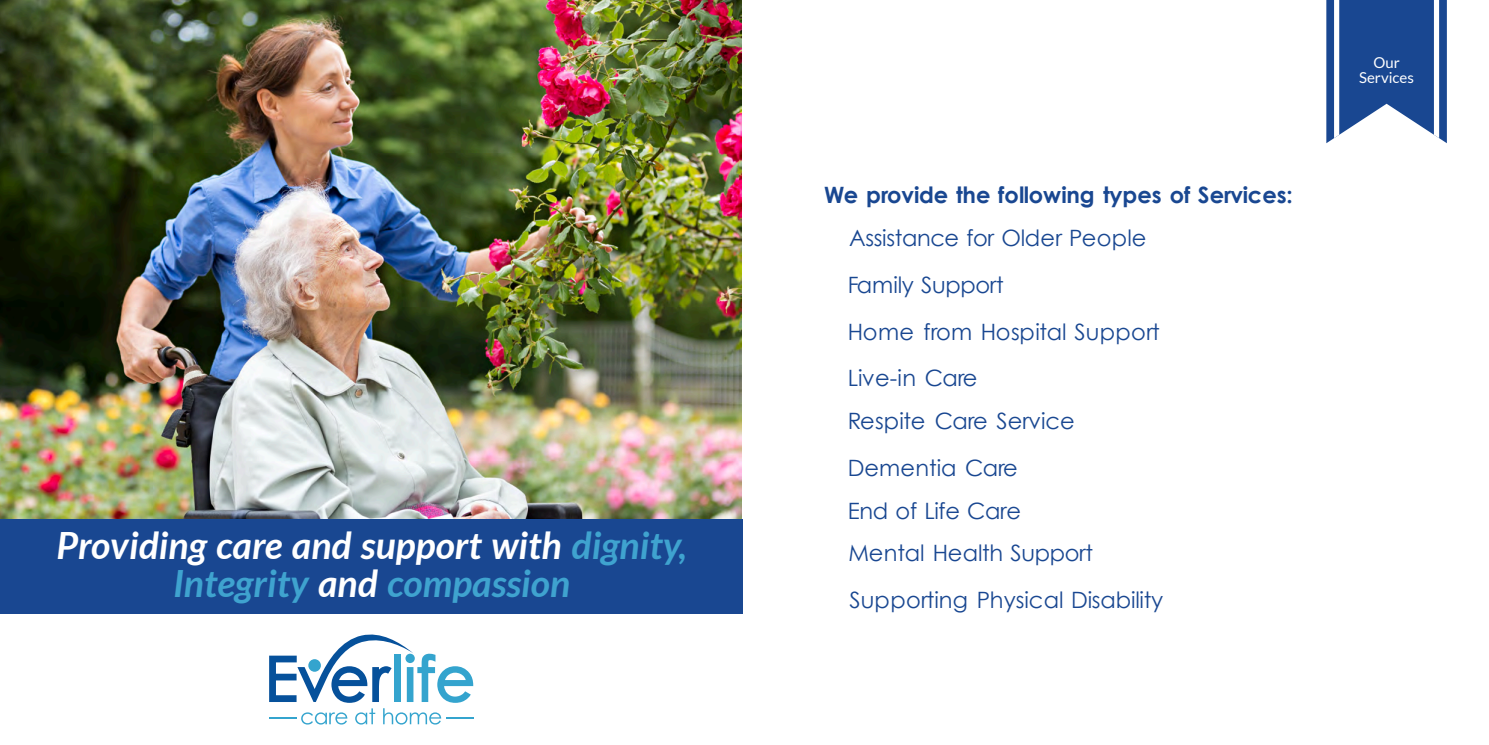
<style>
.page{position:relative;width:1489px;height:745px;background:#fff}
.page>*{position:absolute;margin:0;border:0;box-sizing:border-box;transform-origin:0 0}
.t1{font:italic 700 37.5px/37.5px "Lato";color:#fff;text-align:center}
.t2{font:22.5px/46.8px "Century Gothic";letter-spacing:-.015em;color:#194791}
.t3{font:700 22.5px "Century Gothic";letter-spacing:-.005em;color:#194791}
.t4{font:15px/15px "Lato";color:#fff;text-align:center}
.s1{color:#3fa3cf}
</style>
<div class="page">
<img style="left:0;top:0;width:741px;height:519px">
<svg style="left:1326px;top:0;width:120px;height:143px"></svg>
<div style="left:0;top:519px;width:742px;height:94px;background:#194791"></div>
<svg style="left:269px;top:634px;width:204px;height:90px"></svg>
<h1 class="t1" style="left:57px;top:528px;width:631px">Providing care and support with <span class="s1">dignity,<br>Integrity</span> and <span class="s1">compassion</span></h1>
<p class="t3" style="left:824px;top:185px;width:470px">We provide the following types of Services:</p>
<p class="t2" style="left:847px;top:216px;width:313px">Assistance for Older People<br>Family Support<br>Home from Hospital Support<br>Live-in Care</p>
<p class="t2" style="left:847px;top:399px;width:228px">Respite Care Service<br>Dementia Care</p>
<p class="t2" style="left:847px;top:489px;width:175px">End of Life Care</p>
<p class="t2" style="left:848px;top:531px;width:316px">Mental Health Support<br>Supporting Physical Disability</p>
<p class="t4" style="left:1358px;top:56px;width:56px">Our<br>Services</p>
</div>
